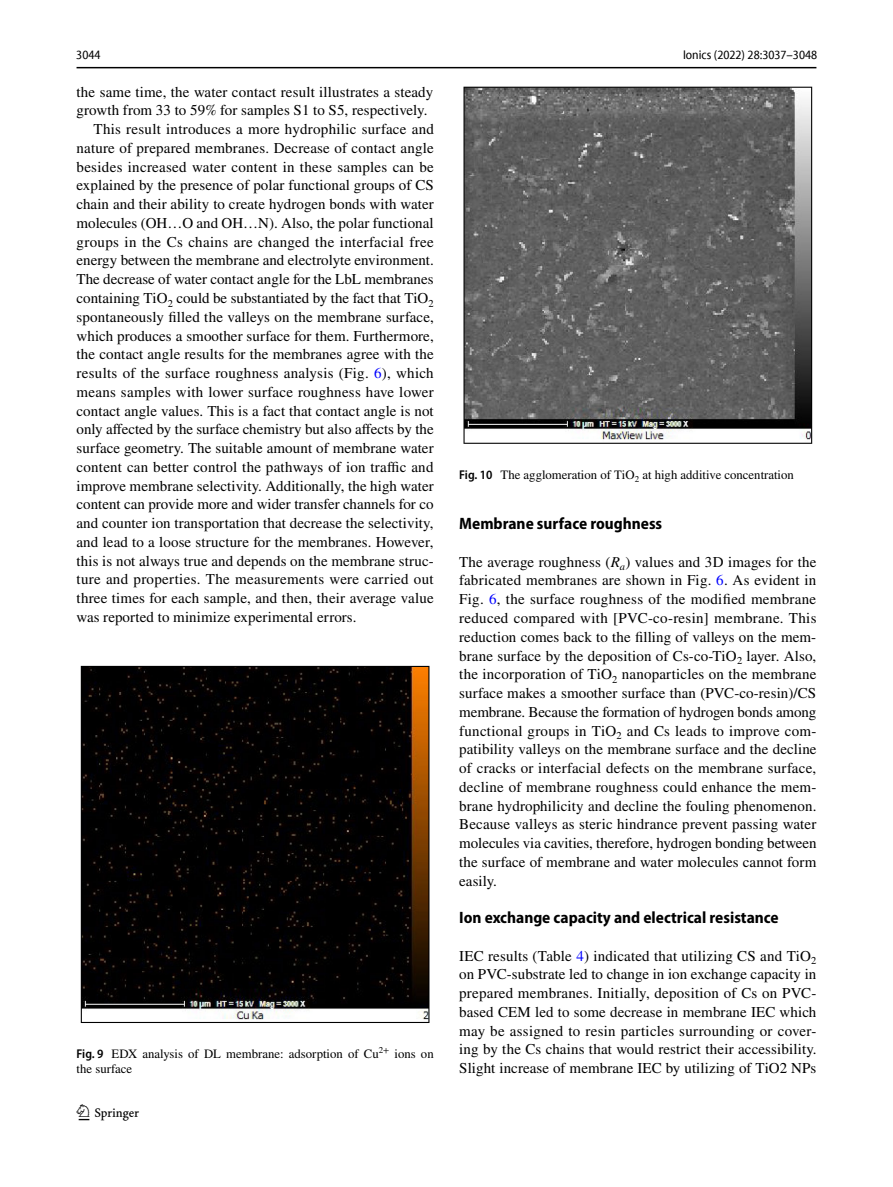
<style>
.page{position:relative;width:893px;height:1187px;background:#fff}
.page>*{position:absolute;margin:0;border:0;box-sizing:border-box;transform-origin:0 0}
.t1{font:22.5px "Springnew Regular 2";color:#000}
.t2{font:700 semi-condensed 16.5px "Myriad Pro";color:#000}
.t3{font:15px/18.8px "STIX";letter-spacing:.005em;color:#000;text-align:justify}
.t4{font:12.75px/15px "STIX";color:#000}
.t5{font:semi-condensed 12.75px "Myriad Pro Unic";color:#000}
.s1{color:#00f}
.s2{font-family:"Myriad Pro";font-weight:600;font-stretch:semi-condensed}
.s3{font-style:italic}
</style>
<div class="page">
<hr style="left:77px;top:67px;width:739px;height:1px;background:#000">
<img style="left:82px;top:667px;width:346px;height:354px">
<hr style="left:81px;top:667px;width:1px;height:354px;background:#000">
<hr style="left:428px;top:667px;width:1px;height:354px;background:#000">
<hr style="left:81px;top:665px;width:348px;height:2px;background:#000">
<hr style="left:81px;top:1021px;width:348px;height:1px;background:#000">
<div style="left:459px;top:87px;width:357px;height:357px;background:linear-gradient(to bottom,#fff,#fff)"></div>
<img style="left:465px;top:88px;width:346px;height:354px">
<hr style="left:463px;top:88px;width:2px;height:354px;background:#000">
<hr style="left:811px;top:88px;width:1px;height:354px;background:#000">
<hr style="left:463px;top:87px;width:349px;height:1px;background:#000">
<hr style="left:463px;top:442px;width:349px;height:2px;background:#000">
<p class="t5" style="left:76px;top:50px;width:26px">3044</p>
<p class="t5" style="left:683px;top:50px;width:136px">Ionics (2022) 28:3037–3048</p>
<p class="t3" style="left:77px;top:83px;width:358px">the same time, the water contact result illustrates a steady</p>
<p class="t3" style="left:77px;top:102px;width:352px">growth from 33 to 59% for samples S1 to S5, respectively.</p>
<p class="t3" style="left:94px;top:121px;width:342px">This result introduces a more hydrophilic surface and</p>
<p class="t3" style="left:77px;top:139px;width:359px">nature of prepared membranes. Decrease of contact angle</p>
<p class="t3" style="left:77px;top:158px;width:359px">besides increased water content in these samples can be</p>
<p class="t3" style="left:77px;top:177px;width:359px">explained by the presence of polar functional groups of CS</p>
<p class="t3" style="left:77px;top:196px;width:359px">chain and their ability to create hydrogen bonds with water</p>
<p class="t3" style="left:77px;top:214px;width:359px">molecules (OH…O and OH…N). Also, the polar functional</p>
<p class="t3" style="left:77px;top:233px;width:359px">groups in the Cs chains are changed the interfacial free</p>
<p class="t3" style="left:77px;top:252px;width:359px">energy between the membrane and electrolyte environment.</p>
<p class="t3" style="left:77px;top:271px;width:359px">The decrease of water contact angle for the LbL membranes</p>
<p class="t3" style="left:77px;top:289px;width:359px">containing TiO<sub>2</sub> could be substantiated by the fact that TiO<sub>2</sub></p>
<p class="t3" style="left:77px;top:308px;width:359px">spontaneously filled the valleys on the membrane surface,</p>
<p class="t3" style="left:77px;top:327px;width:359px">which produces a smoother surface for them. Furthermore,</p>
<p class="t3" style="left:77px;top:346px;width:359px">the contact angle results for the membranes agree with the</p>
<p class="t3" style="left:77px;top:364px;width:359px">results of the surface roughness analysis (Fig. <span class="s1">6</span>), which</p>
<p class="t3" style="left:77px;top:383px;width:359px">means samples with lower surface roughness have lower</p>
<p class="t3" style="left:77px;top:402px;width:359px">contact angle values. This is a fact that contact angle is not</p>
<p class="t3" style="left:77px;top:421px;width:359px">only affected by the surface chemistry but also affects by the</p>
<p class="t3" style="left:77px;top:439px;width:359px">surface geometry. The suitable amount of membrane water</p>
<p class="t3" style="left:77px;top:458px;width:358px">content can better control the pathways of ion traffic and</p>
<p class="t3" style="left:77px;top:477px;width:359px">improve membrane selectivity. Additionally, the high water</p>
<p class="t3" style="left:77px;top:496px;width:358px">content can provide more and wider transfer channels for co</p>
<p class="t3" style="left:77px;top:514px;width:359px">and counter ion transportation that decrease the selectivity,</p>
<p class="t3" style="left:77px;top:533px;width:358px">and lead to a loose structure for the membranes. However,</p>
<p class="t3" style="left:77px;top:552px;width:359px">this is not always true and depends on the membrane struc-</p>
<p class="t3" style="left:77px;top:571px;width:359px">ture and properties. The measurements were carried out</p>
<p class="t3" style="left:77px;top:589px;width:359px">three times for each sample, and then, their average value</p>
<p class="t3" style="left:77px;top:608px;width:282px">was reported to minimize experimental errors.</p>
<p class="t4" style="left:77px;top:1047px;width:359px"><span class="s2">Fig. 9</span> EDX analysis of DL membrane: adsorption of Cu<sup>2+</sup> ions on the surface</p>
<h1 class="t1" style="left:79px;top:1104px;width:62px">1 3</h1>
<p class="t4" style="left:459px;top:468px;width:336px"><span class="s2">Fig. 10</span> The agglomeration of TiO<sub>2</sub> at high additive concentration</p>
<p class="t2" style="left:459px;top:514px;width:204px">Membrane surface roughness</p>
<p class="t3" style="left:459px;top:553px;width:359px">The average roughness (<span class="s3">R</span><sub>a</sub>) values and 3D images for the fabricated membranes are shown in Fig. <span class="s1">6</span>. As evident in Fig. <span class="s1">6</span>, the surface roughness of the modified membrane reduced compared with [PVC-co-resin] membrane. This reduction comes back to the filling of valleys on the mem&shy;brane surface by the deposition of Cs-co-TiO<sub>2</sub> layer. Also, the incorporation of TiO<sub>2</sub> nanoparticles on the membrane surface makes a smoother surface than (PVC-co-resin)/CS membrane. Because the formation of hydrogen bonds among functional groups in TiO<sub>2</sub> and Cs leads to improve com&shy;patibility valleys on the membrane surface and the decline of cracks or interfacial defects on the membrane surface, decline of membrane roughness could enhance the mem&shy;brane hydrophilicity and decline the fouling phenomenon.<br>Because valleys as steric hindrance prevent passing water molecules via cavities, therefore, hydrogen bonding between the surface of membrane and water molecules cannot form easily.</p>
<p class="t2" style="left:459px;top:908px;width:321px">Ion exchange capacity and electrical resistance</p>
<p class="t3" style="left:459px;top:947px;width:359px">IEC results (Table <span class="s1">4</span>) indicated that utilizing CS and TiO<sub>2 </sub>on PVC-substrate led to change in ion exchange capacity in prepared membranes. Initially, deposition of Cs on PVC&shy;based CEM led to some decrease in membrane IEC which may be assigned to resin particles surrounding or cover&shy;ing by the Cs chains that would restrict their accessibility.<br>Slight increase of membrane IEC by utilizing of TiO2 NPs</p>
</div>
